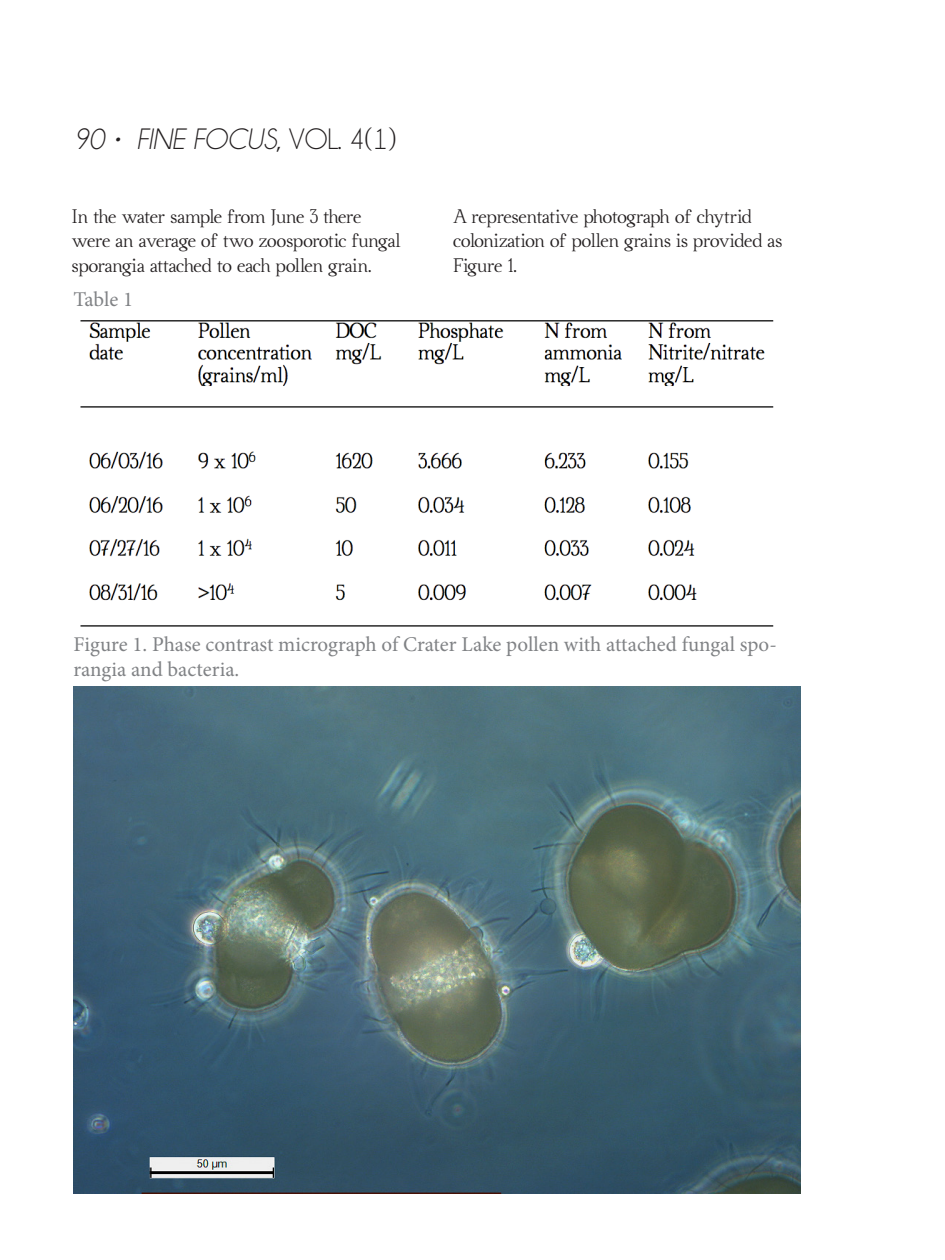
<style>
.page{position:relative;width:945px;height:1260px;background:#fff}
.page>*{position:absolute;margin:0;border:0;box-sizing:border-box;transform-origin:0 0}
.t1{font:italic 29.75px "Champagne&Limousines";color:#231f20}
.t2{font:21px/25.2px "Minion Pro";color:#808285}
.t3{font:17.5px/24.5px "Ahellya";letter-spacing:-.02em;color:#231f20}
.s1{font-style:normal}
</style>
<div class="page">
<img style="left:74px;top:686px;width:726px;height:507px">
<img style="left:80px;top:320px;width:694px;height:307px">
<h1 class="t1" style="left:73px;top:124px;width:324px">90 • FINE FOCUS<span class="s1">, VOL. 4(1)</span></h1>
<p class="t3" style="left:72px;top:204px;width:330px">In the water sample from June 3 there were an average of two zoosporotic fungal sporangia attached to each pollen grain.</p>
<p class="t3" style="left:453px;top:204px;width:330px">A representative photograph of chytrid colonization of pollen grains is provided as<br>Figure 1.</p>
<p class="t2" style="left:74px;top:286px;width:61px">Table 1</p>
<p class="t2" style="left:74px;top:632px;width:705px">Figure 1. Phase contrast micrograph of Crater Lake pollen with attached fungal spo&shy;rangia and bacteria.</p>
</div>
